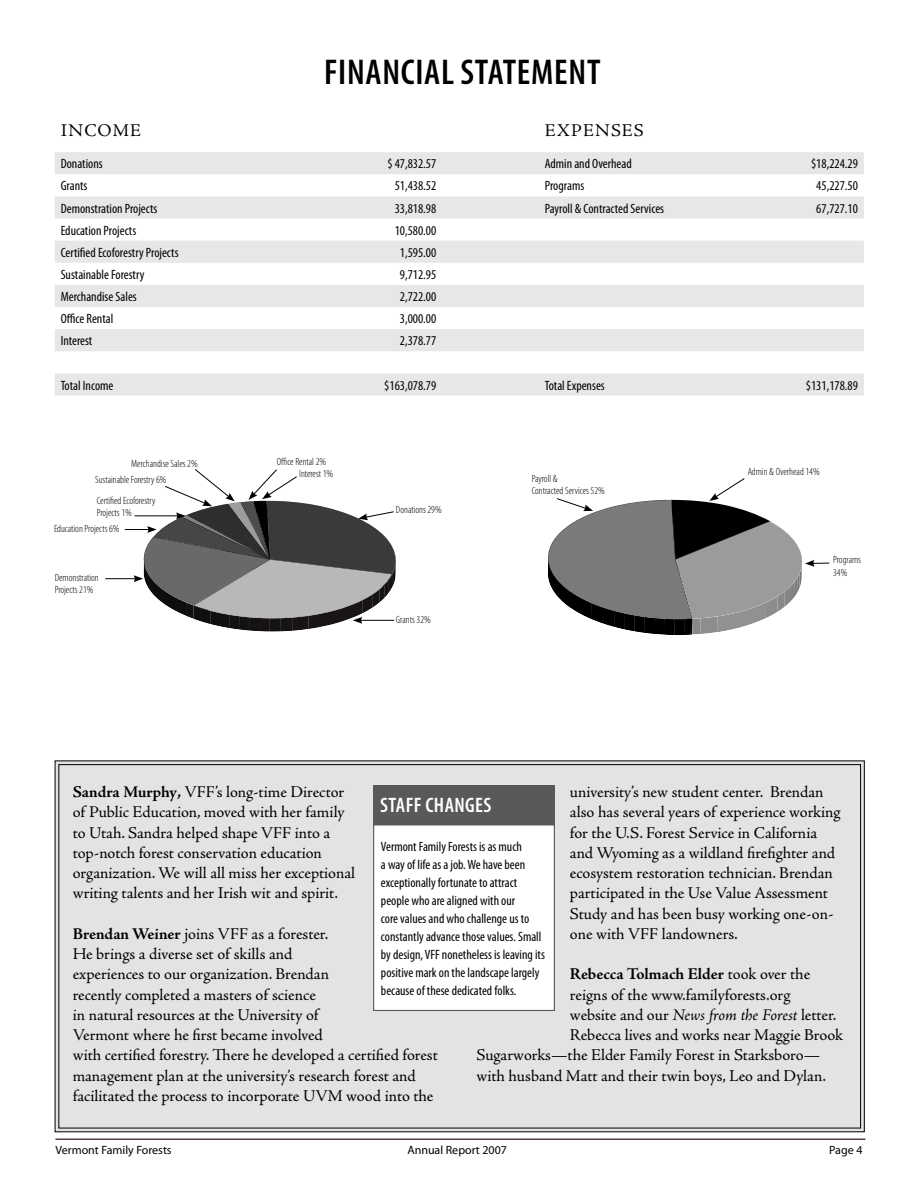
<style>
.page{position:relative;width:918px;height:1188px;background:#fff}
.page>*{position:absolute;margin:0;border:0;box-sizing:border-box;transform-origin:0 0}
.t1{font:600 condensed 36px "Myriad Pro";letter-spacing:.02em;color:#000}
.t2{font:600 condensed 21px "Myriad Pro";color:#fff}
.t3{font:18px "Adobe Jenson Pro";color:#000}
.t4{font:16.5px/20.2px "Adobe Jenson Pro";letter-spacing:-.005em;color:#000}
.t5{font:700 16.5px "Adobe Jenson Pro";letter-spacing:-.005em;color:#000}
.t6{font:condensed 13.5px/18px "Myriad Pro";color:#000}
.t7{font:12px "Myriad Pro";color:#000}
.t8{font:300 condensed 10.5px/12px "Myriad Pro";color:#000}
.s1{font-weight:400}
.s2{font-style:italic}
.s3{font-weight:700}
.s4{font-weight:600}
</style>
<div class="page">
<svg style="left:55px;top:152px;width:809px;height:244px;fill:#e6e7e8"></svg>
<hr style="left:105px;top:578px;width:31px;height:1px;background:#000">
<svg style="left:125px;top:469px;width:271px;height:163px"></svg>
<div style="left:54px;top:760px;width:811px;height:373px;background:#e2e3e4"></div>
<div style="left:374px;top:825px;width:180px;height:185px;background:#fff"></div>
<div style="left:373px;top:824px;width:182px;height:187px;border:1px solid #58595b"></div>
<div style="left:373px;top:785px;width:182px;height:39px;background:#58595b"></div>
<hr style="left:55px;top:1139px;width:810px;height:1px;background:#1c0000">
<svg style="left:548px;top:478px;width:281px;height:157px"></svg>
<h1 class="t1" style="left:324px;top:50px;width:41px">FINANC</h1>
<h1 class="t1" style="left:415px;top:50px;width:60px">IAL STATE</h1>
<h1 class="t1" style="left:531px;top:50px;width:39px">MENT</h1>
<p class="t3" style="left:61px;top:120px;width:23px">Income</p>
<p class="t3" style="left:545px;top:120px;width:40px">Expenses</p>
<p class="t6" style="left:61px;top:155px;width:44px">Donations</p>
<p class="t6" style="left:387px;top:155px;width:50px">$ 47,832.57</p>
<p class="t6" style="left:545px;top:155px;width:89px">Admin and Overhead</p>
<p class="t6" style="left:811px;top:155px;width:48px">$18,224.29</p>
<p class="t6" style="left:61px;top:177px;width:28px">Grants</p>
<p class="t6" style="left:395px;top:177px;width:43px">51,438.52</p>
<p class="t6" style="left:545px;top:177px;width:41px">Programs</p>
<p class="t6" style="left:816px;top:177px;width:43px">45,227.50</p>
<p class="t6" style="left:61px;top:199px;width:98px">Demonstration Projects</p>
<p class="t6" style="left:395px;top:199px;width:43px">33,818.98</p>
<p class="t6" style="left:545px;top:199px;width:121px">Payroll &amp; Contracted Services</p>
<p class="t6" style="left:816px;top:199px;width:43px">67,727.10</p>
<p class="t6" style="left:61px;top:221px;width:77px">Education Projects</p>
<p class="t6" style="left:395px;top:221px;width:43px">10,580.00</p>
<p class="t6" style="left:61px;top:243px;width:119px">Certified Ecoforestry Projects</p>
<p class="t6" style="left:400px;top:243px;width:38px">1,595.00</p>
<p class="t6" style="left:61px;top:265px;width:85px">Sustainable Forestry</p>
<p class="t6" style="left:400px;top:265px;width:38px">9,712.95</p>
<p class="t6" style="left:61px;top:287px;width:78px">Merchandise Sales</p>
<p class="t6" style="left:400px;top:287px;width:38px">2,722.00</p>
<p class="t6" style="left:61px;top:310px;width:54px">Office Rental</p>
<p class="t6" style="left:400px;top:310px;width:38px">3,000.00</p>
<p class="t6" style="left:61px;top:332px;width:33px">Interest</p>
<p class="t6" style="left:400px;top:332px;width:38px">2,378.77</p>
<p class="t6" style="left:61px;top:376px;width:54px">Total Income</p>
<p class="t6" style="left:384px;top:376px;width:54px">$163,078.79</p>
<p class="t6" style="left:545px;top:376px;width:62px">Total Expenses</p>
<p class="t6" style="left:806px;top:376px;width:54px">$131,178.89</p>
<p class="t8" style="left:131px;top:457px;width:68px">Merchandise Sales 2%</p>
<p class="t8" style="left:299px;top:455px;width:35px;line-height:12.8px;text-indent:-22px">Office Rental 2%<br>Interest 1%</p>
<p class="t8" style="left:95px;top:473px;width:73px">Sustainable Forestry 6%</p>
<p class="t8" style="left:97px;top:495px;width:60px">Certified Ecoforestry<br>Projects 1%</p>
<p class="t8" style="left:54px;top:523px;width:67px">Education Projects 6%</p>
<p class="t8" style="left:55px;top:571px;width:45px">Demonstration<br>Projects 21%</p>
<p class="t8" style="left:396px;top:503px;width:47px">Donations 29%</p>
<p class="t8" style="left:396px;top:613px;width:36px">Grants 32%</p>
<p class="t8" style="left:532px;top:473px;width:75px">Payroll &amp;<br>Contracted Services 52%</p>
<p class="t8" style="left:748px;top:466px;width:74px">Admin &amp; Overhead 14%</p>
<p class="t8" style="left:833px;top:552px;width:29px;line-height:13.5px">Programs<br>34%</p>
<p class="t4" style="left:570px;top:782px;width:272px">university’s new student center. Brendan also has several years of experience working for the U.S. Forest Service in California and Wyoming as a wildland firefighter and ecosystem restoration technician. Brendan participated in the Use Value Assessment Study and has been busy working one-on&shy;one with VFF landowners.</p>
<p class="t5" style="left:570px;top:965px;width:242px">Rebecca Tolmach Elder <span class="s1">took over the</span></p>
<p class="t4" style="left:570px;top:985px;width:222px">reigns of the www.familyforests.org</p>
<p class="t4" style="left:570px;top:1005px;width:268px">website and our <span class="s2">News from the Forest</span> letter.</p>
<p class="t4" style="left:570px;top:1025px;width:275px">Rebecca lives and works near Maggie Brook</p>
<p class="t4" style="left:477px;top:1045px;width:345px">Sugarworks—the Elder Family Forest in Starksboro—</p>
<p class="t4" style="left:477px;top:1066px;width:351px">with husband Matt and their twin boys, Leo and Dylan.</p>
<p class="t4" style="left:73px;top:782px;width:284px"><span class="s3">Sandra Murphy</span><span class="s4">,</span> VFF’s long-time Director of Public Education, moved with her family to Utah. Sandra helped shape VFF into a top-notch forest conservation education organization. We will all miss her exceptional writing talents and her Irish wit and spirit.</p>
<p class="t4" style="left:73px;top:924px;width:367px"><span class="s3">Brendan Weiner</span> joins VFF as a forester.<br>He brings a diverse set of skills and<br>experiences to our organization. Brendan<br>recently completed a masters of science<br>in natural resources at the University of<br>Vermont where he first became involved<br>with certified forestry. There he developed a certified forest management plan at the university’s research forest and facilitated the process to incorporate UVM wood into the</p>
<p class="t2" style="left:380px;top:793px;width:10px">STAFF</p>
<p class="t2" style="left:425px;top:793px;width:19px">CHANGE</p>
<p class="t2" style="left:484px;top:793px;width:9px">S</p>
<p class="t6" style="left:381px;top:837px;width:165px">Vermont Family Forests is as much<br>a way of life as a job. We have been exceptionally fortunate to attract people who are aligned with our<br>core values and who challenge us to constantly advance those values. Small by design, VFF nonetheless is leaving its positive mark on the landscape largely because of these dedicated folks.</p>
<p class="t7" style="left:55px;top:1143px;width:118px">Vermont Family Forests</p>
<p class="t7" style="left:407px;top:1143px;width:101px">Annual Report 2007</p>
<p class="t7" style="left:829px;top:1143px;width:35px">Page 4</p>
</div>
